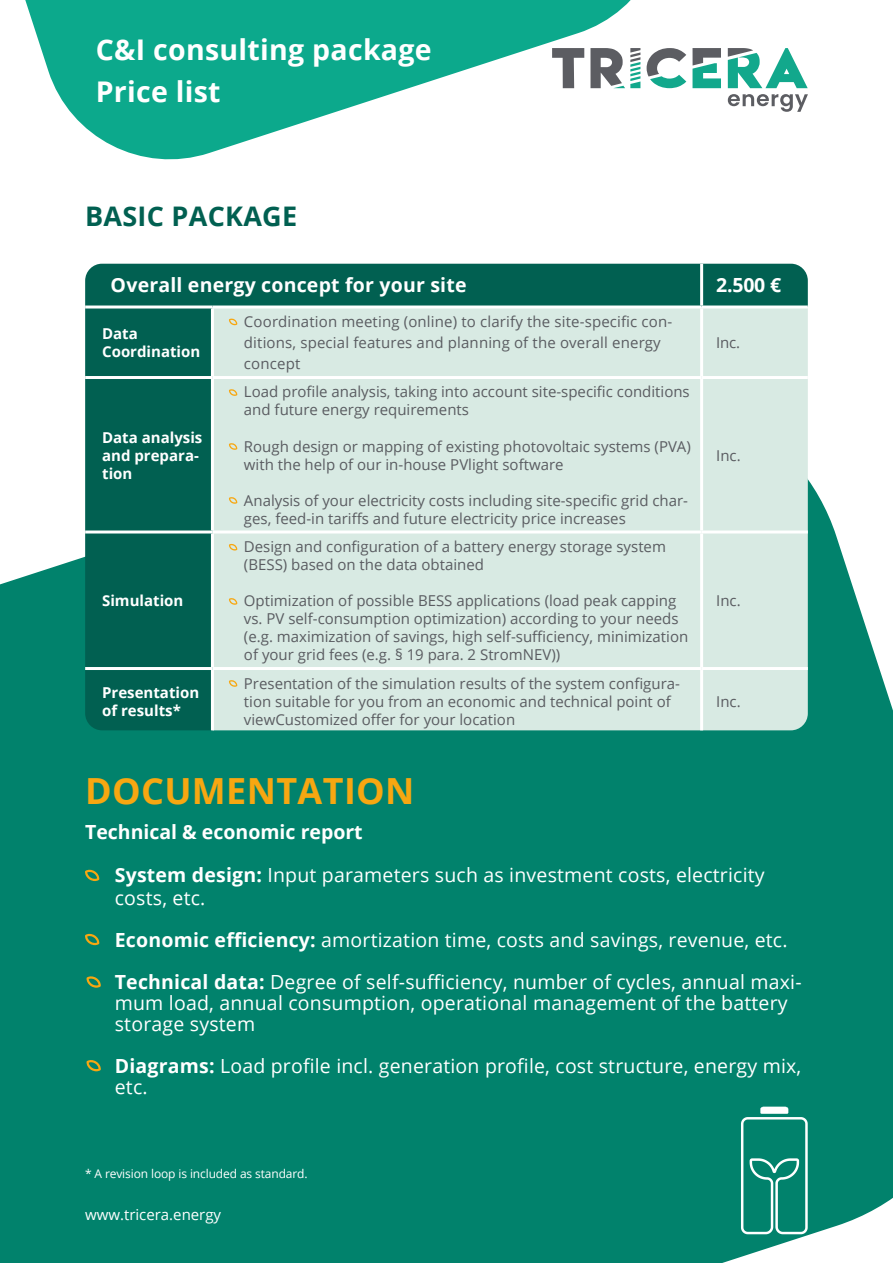
<style>
.page{position:relative;width:893px;height:1263px;background:#fff}
.page>*{position:absolute;margin:0;border:0;box-sizing:border-box;transform-origin:0 0}
.t1{font:700 36px "Open Sans";letter-spacing:.01em;color:#f7a711}
.t2{font:700 28.5px/42px "Open Sans";letter-spacing:.01em;color:#fff}
.t3{font:700 27px "Open Sans";letter-spacing:.01em;color:#016051}
.t4{font:19.5px/21px "Open Sans";letter-spacing:.01em;color:#fff}
.t5{font:700 19.5px "Open Sans";letter-spacing:.01em;color:#fff}
.t6{font:15px/18px "Open Sans";color:#5a5c61}
.t7{font:700 15px/18px "Open Sans";color:#fff}
.t8{font:15px "Open Sans";color:#fff}
.t9{font:12px "Open Sans";letter-spacing:-.01em;color:#fff}
.s1{font-weight:700}
</style>
<div class="page">
<svg style="left:25px;top:0;width:647px;height:160px;fill:#0ca98c"></svg>
<div style="left:0;top:479px;width:893px;height:784px;background:#01826c"></div>
<svg style="left:552px;top:48px;width:32px;height:40px"></svg>
<svg style="left:728px;top:94px;width:80px;height:18px"></svg>
<svg style="left:647px;top:48px;width:39px;height:40px"></svg>
<svg style="left:692px;top:48px;width:29px;height:40px"></svg>
<svg style="left:590px;top:48px;width:50px;height:40px"></svg>
<svg style="left:728px;top:48px;width:80px;height:40px"></svg>
<svg style="left:741px;top:1107px;width:67px;height:127px;background:#309987"></svg>
<svg style="left:85px;top:869px;width:14px;height:12px"></svg>
<svg style="left:86px;top:976px;width:15px;height:12px"></svg>
<svg style="left:85px;top:933px;width:14px;height:12px"></svg>
<svg style="left:86px;top:1059px;width:15px;height:12px"></svg>
<div style="left:86px;top:265px;width:722px;height:465px;background:#016051"></div>
<div style="left:214px;top:308px;width:594px;height:422px;background:#d8eae3"></div>
<hr style="left:85px;top:305px;width:127px;height:3px;background:#fff">
<hr style="left:700px;top:264px;width:3px;height:41px;background:#fff">
<hr style="left:212px;top:305px;width:490px;height:3px;background:#fff">
<hr style="left:211px;top:308px;width:3px;height:68px;background:#fff">
<hr style="left:702px;top:305px;width:106px;height:3px;background:#fff">
<hr style="left:700px;top:308px;width:3px;height:68px;background:#fff">
<hr style="left:211px;top:379px;width:3px;height:151px;background:#fff">
<hr style="left:85px;top:376px;width:127px;height:3px;background:#fff">
<hr style="left:85px;top:379px;width:1px;height:151px;background:#fff">
<hr style="left:212px;top:376px;width:490px;height:3px;background:#fff">
<hr style="left:702px;top:376px;width:106px;height:3px;background:#fff">
<hr style="left:700px;top:379px;width:3px;height:151px;background:#fff">
<hr style="left:211px;top:533px;width:3px;height:134px;background:#fff">
<hr style="left:211px;top:670px;width:3px;height:60px;background:#fff">
<hr style="left:85px;top:530px;width:127px;height:3px;background:#fff">
<hr style="left:85px;top:533px;width:1px;height:134px;background:#fff">
<hr style="left:212px;top:530px;width:490px;height:3px;background:#fff">
<hr style="left:702px;top:530px;width:106px;height:3px;background:#fff">
<hr style="left:700px;top:533px;width:3px;height:134px;background:#fff">
<hr style="left:85px;top:667px;width:127px;height:3px;background:#fff">
<hr style="left:85px;top:670px;width:1px;height:60px;background:#fff">
<hr style="left:212px;top:667px;width:490px;height:3px;background:#fff">
<hr style="left:702px;top:667px;width:106px;height:3px;background:#fff">
<hr style="left:700px;top:670px;width:3px;height:60px;background:#fff">
<hr style="left:85px;top:731px;width:127px;height:1px;background:#fff">
<hr style="left:212px;top:731px;width:490px;height:1px;background:#fff">
<hr style="left:702px;top:731px;width:106px;height:1px;background:#fff">
<svg style="left:229px;top:318px;width:8px;height:7px"></svg>
<svg style="left:229px;top:389px;width:8px;height:7px"></svg>
<svg style="left:229px;top:443px;width:8px;height:7px"></svg>
<svg style="left:229px;top:497px;width:8px;height:7px"></svg>
<svg style="left:229px;top:544px;width:8px;height:6px"></svg>
<svg style="left:229px;top:680px;width:8px;height:7px"></svg>
<svg style="left:229px;top:598px;width:8px;height:7px"></svg>
<h2 class="t2" style="left:96px;top:28px;width:337px">C&amp;I consulting package<br>Price list</h2>
<h3 class="t3" style="left:85px;top:197px;width:214px">BASIC PACKAGE</h3>
<h3 class="t5" style="left:111px;top:271px;width:357px">Overall energy concept for your site</h3>
<h3 class="t5" style="left:716px;top:271px;width:67px">2.500 €</h3>
<p class="t7" style="left:102px;top:324px;width:100px">Data<br>Coordination</p>
<p class="t6" style="left:244px;top:311px;width:430px;line-height:21px">Coordination meeting (online) to clarify the site-specific con&shy;ditions, special features and planning of the overall energy concept</p>
<p class="t6" style="left:716px;top:333px;width:26px">Inc.</p>
<p class="t7" style="left:102px;top:428px;width:102px">Data analysis and prepara&shy;tion</p>
<p class="t7" style="left:102px;top:591px;width:83px">Simulation</p>
<p class="t6" style="left:244px;top:383px;width:447px">Load profile analysis, taking into account site-specific conditions and future energy requirements</p>
<p class="t6" style="left:244px;top:437px;width:448px">Rough design or mapping of existing photovoltaic systems (PVA) with the help of our in-house PVlight software</p>
<p class="t6" style="left:244px;top:491px;width:446px">Analysis of your electricity costs including site-specific grid char&shy;ges, feed-in tariffs and future electricity price increases</p>
<p class="t6" style="left:716px;top:446px;width:26px">Inc.</p>
<p class="t6" style="left:244px;top:537px;width:423px">Design and configuration of a battery energy storage system (BESS) based on the data obtained</p>
<p class="t6" style="left:244px;top:591px;width:446px">Optimization of possible BESS applications (load peak capping vs. PV self-consumption optimization) according to your needs (e.g. maximization of savings, high self-sufficiency, minimization of your grid fees (e.g. § 19 para. 2 StromNEV))</p>
<p class="t6" style="left:716px;top:591px;width:26px">Inc.</p>
<p class="t7" style="left:102px;top:683px;width:99px">Presentation of results*</p>
<p class="t6" style="left:244px;top:674px;width:437px">Presentation of the simulation results of the system configura&shy;tion suitable for you from an economic and technical point of viewCustomized offer for your location</p>
<h1 class="t1" style="left:85px;top:766px;width:331px">DOCUMENTATION</h1>
<h3 class="t5" style="left:85px;top:818px;width:279px">Technical &amp; economic report</h3>
<p class="t6" style="left:716px;top:692px;width:26px">Inc.</p>
<h3 class="t4" style="left:115px;top:863px;width:651px;line-height:22.5px"><span class="s1">System design:</span> Input parameters such as investment costs, electricity costs, etc.</h3>
<h3 class="t4" style="left:115px;top:918px;width:688px;line-height:42px"><span class="s1">Economic efficiency:</span> amortization time, costs and savings, revenue, etc.<br><span class="s1">Technical data:</span> Degree of self-sufficiency, number of cycles, annual maxi-</h3>
<h3 class="t4" style="left:115px;top:991px;width:674px">mum load, annual consumption, operational management of the battery storage system</h3>
<h3 class="t4" style="left:115px;top:1054px;width:688px"><span class="s1">Diagrams:</span> Load profile incl. generation profile, cost structure, energy mix, etc.</h3>
<p class="t9" style="left:85px;top:1165px;width:224px">* A revision loop is included as standard.</p>
<p class="t8" style="left:85px;top:1205px;width:138px">www.tricera.energy</p>
</div>
